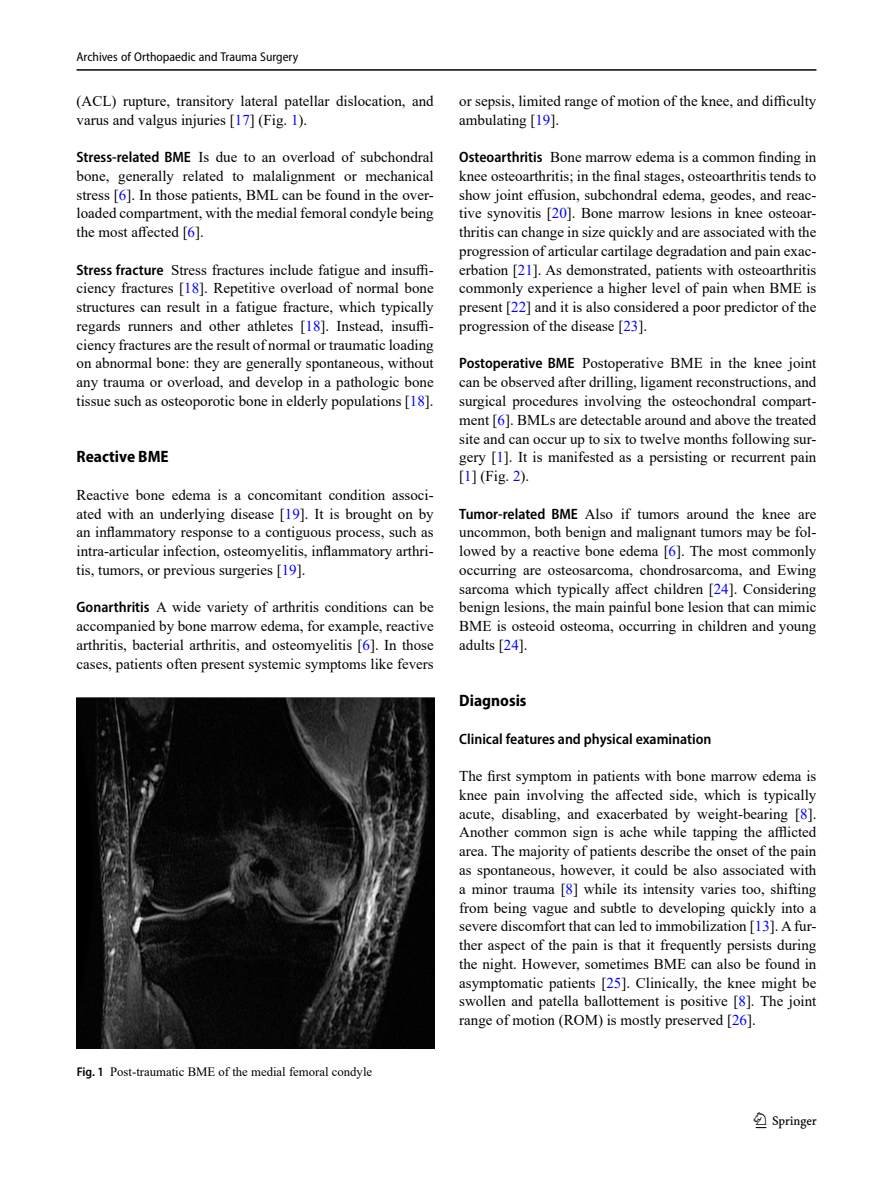
<style>
.page{position:relative;width:893px;height:1187px;background:#fff}
.page>*{position:absolute;margin:0;border:0;box-sizing:border-box;transform-origin:0 0}
.t1{font:22.5px "Springnew";color:#000}
.Head_2{font:700 semi-condensed 16.5px "Myriad Pro";color:#000}
.Formalpara_RuninHead{font:15px/18.8px "Times New Roman";color:#000;text-align:justify}
.Body_Text{font:15px/18.8px "Times New Roman";color:#000;text-align:justify}
.Head_3_after_2{font:600 semi-condensed 15px "Myriad Pro";color:#000}
.Figure_Caption{font:12.75px "Times New Roman";color:#000}
.t2{font:semi-condensed 12.75px "Myriad Pro";color:#000}
.s1{color:#00f}
.s2{font-family:"Myriad Pro";font-weight:600;font-stretch:semi-condensed}
</style>
<div class="page">
<hr style="left:77px;top:69px;width:739px;height:2px;background:#000">
<img style="left:77px;top:697px;width:357px;height:351px">
<p class="t2" style="left:77px;top:49px;width:223px">Archives of Orthopaedic and Trauma Surgery</p>
<p class="Formalpara_RuninHead" style="left:77px;top:91px;width:359px">(ACL) rupture, transitory lateral patellar dislocation, and varus and valgus injuries [<span class="s1">17</span>] (Fig. <span class="s1">1</span>).</p>
<p class="Formalpara_RuninHead" style="left:77px;top:147px;width:359px"><span class="s2">Stress-related BME</span> Is due to an overload of subchondral bone, generally related to malalignment or mechanical stress [<span class="s1">6</span>]. In those patients, BML can be found in the over&shy;loaded compartment, with the medial femoral condyle being the most affected [<span class="s1">6</span>].</p>
<p class="Formalpara_RuninHead" style="left:77px;top:260px;width:359px"><span class="s2">Stress fracture</span> Stress fractures include fatigue and insuffi&shy;ciency fractures [<span class="s1">18</span>]. Repetitive overload of normal bone structures can result in a fatigue fracture, which typically regards runners and other athletes [<span class="s1">18</span>]. Instead, insuffi&shy;ciency fractures are the result of normal or traumatic loading on abnormal bone: they are generally spontaneous, without any trauma or overload, and develop in a pathologic bone tissue such as osteoporotic bone in elderly populations [<span class="s1">18</span>].</p>
<p class="Head_2" style="left:77px;top:446px;width:94px">Reactive BME</p>
<p class="Body_Text" style="left:77px;top:485px;width:359px">Reactive bone edema is a concomitant condition associ&shy;ated with an underlying disease [<span class="s1">19</span>]. It is brought on by an inflammatory response to a contiguous process, such as intra-articular infection, osteomyelitis, inflammatory arthri&shy;tis, tumors, or previous surgeries [<span class="s1">19</span>].</p>
<p class="Formalpara_RuninHead" style="left:77px;top:597px;width:359px"><span class="s2">Gonarthritis</span> A wide variety of arthritis conditions can be accompanied by bone marrow edema, for example, reactive arthritis, bacterial arthritis, and osteomyelitis [<span class="s1">6</span>]. In those cases, patients often present systemic symptoms like fevers</p>
<p class="Figure_Caption" style="left:77px;top:1062px;width:297px"><span class="s2">Fig. 1</span> Post-traumatic BME of the medial femoral condyle</p>
<p class="Formalpara_RuninHead" style="left:459px;top:91px;width:359px">or sepsis, limited range of motion of the knee, and difficulty ambulating [<span class="s1">19</span>].</p>
<p class="Formalpara_RuninHead" style="left:459px;top:147px;width:359px"><span class="s2">Osteoarthritis</span> Bone marrow edema is a common finding in knee osteoarthritis; in the final stages, osteoarthritis tends to show joint effusion, subchondral edema, geodes, and reac&shy;tive synovitis [<span class="s1">20</span>]. Bone marrow lesions in knee osteoar&shy;thritis can change in size quickly and are associated with the progression of articular cartilage degradation and pain exac&shy;erbation [<span class="s1">21</span>]. As demonstrated, patients with osteoarthritis commonly experience a higher level of pain when BME is present [<span class="s1">22</span>] and it is also considered a poor predictor of the progression of the disease [<span class="s1">23</span>].</p>
<p class="Formalpara_RuninHead" style="left:459px;top:353px;width:359px"><span class="s2">Postoperative BME</span> Postoperative BME in the knee joint can be observed after drilling, ligament reconstructions, and surgical procedures involving the osteochondral compart&shy;ment [<span class="s1">6</span>]. BMLs are detectable around and above the treated site and can occur up to six to twelve months following sur&shy;gery [<span class="s1">1</span>]. It is manifested as a persisting or recurrent pain [<span class="s1">1</span>] (Fig. <span class="s1">2</span>).</p>
<p class="Formalpara_RuninHead" style="left:459px;top:503px;width:359px"><span class="s2">Tumor-related BME</span> Also if tumors around the knee are uncommon, both benign and malignant tumors may be fol&shy;lowed by a reactive bone edema [<span class="s1">6</span>]. The most commonly occurring are osteosarcoma, chondrosarcoma, and Ewing sarcoma which typically affect children [<span class="s1">24</span>]. Considering benign lesions, the main painful bone lesion that can mimic BME is osteoid osteoma, occurring in children and young adults [<span class="s1">24</span>].</p>
<p class="Head_2" style="left:459px;top:690px;width:69px">Diagnosis</p>
<p class="Head_3_after_2" style="left:459px;top:729px;width:254px">Clinical features and physical examination</p>
<p class="Body_Text" style="left:459px;top:766px;width:359px">The first symptom in patients with bone marrow edema is knee pain involving the affected side, which is typically acute, disabling, and exacerbated by weight-bearing [<span class="s1">8</span>].<br>Another common sign is ache while tapping the afflicted area. The majority of patients describe the onset of the pain as spontaneous, however, it could be also associated with a minor trauma [<span class="s1">8</span>] while its intensity varies too, shifting from being vague and subtle to developing quickly into a severe discomfort that can led to immobilization [<span class="s1">13</span>]. A fur&shy;ther aspect of the pain is that it frequently persists during the night. However, sometimes BME can also be found in asymptomatic patients [<span class="s1">25</span>]. Clinically, the knee might be swollen and patella ballottement is positive [<span class="s1">8</span>]. The joint range of motion (ROM) is mostly preserved [<span class="s1">26</span>].</p>
<h1 class="t1" style="left:756px;top:1107px;width:63px">1 3</h1>
</div>
